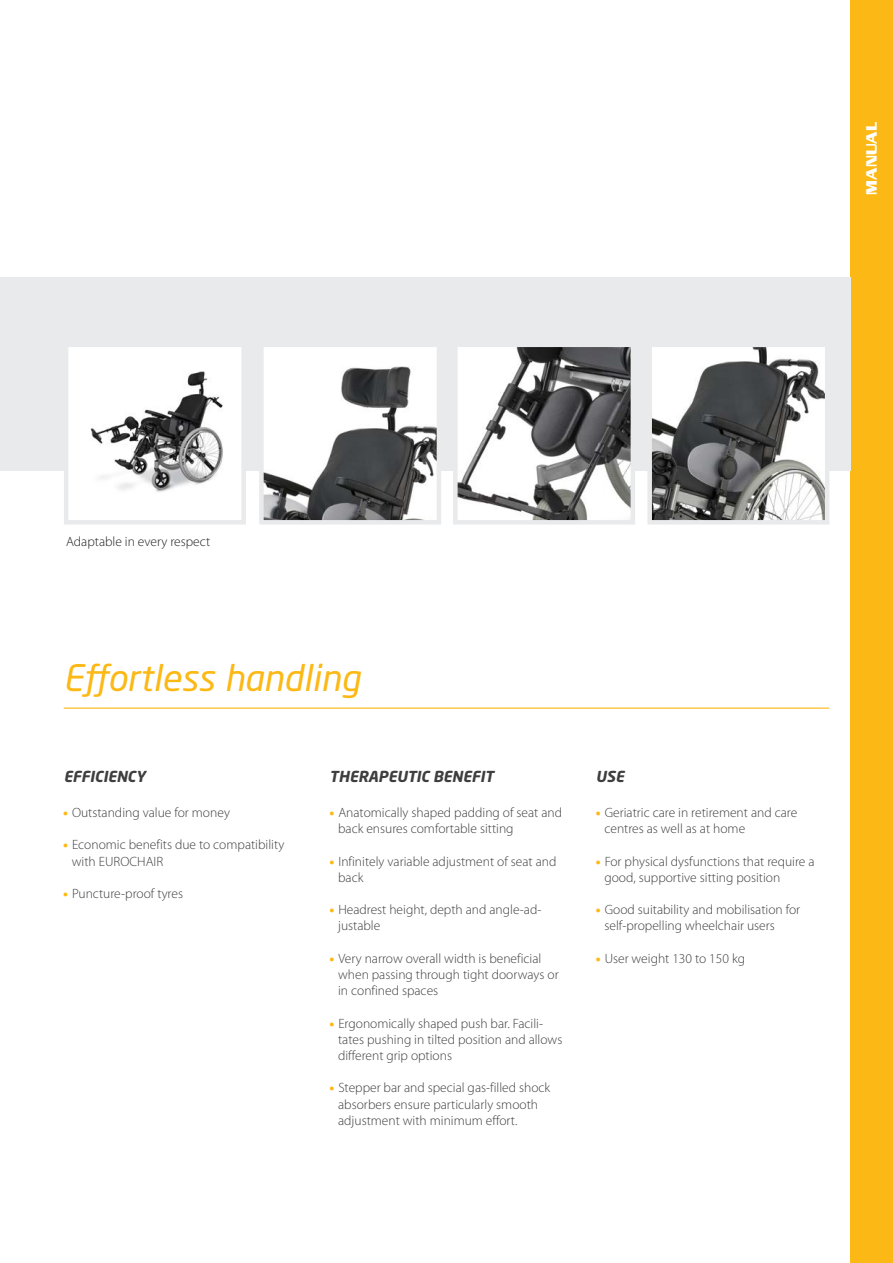
<style>
.page{position:relative;width:893px;height:1263px;background:#fff}
.page>*{position:absolute;margin:0;border:0;box-sizing:border-box;transform-origin:0 0}
.t1{font:italic 36px "Neo Sans Std";color:#fcb814}
.t2{font:italic 700 15px "Neo Sans Std";color:#3e3e3f}
.t3{font:700 15px "Enter Sansman";color:#fff}
.t4{font:300 13.5px/16.2px "Myriad Pro";color:#3e3e3f}
.t5{font:300 13.5px "Myriad Pro";color:#231f20}
.s1{font-weight:900;color:#fcb814}
</style>
<div class="page">
<div style="left:850px;top:0;width:43px;height:1263px;background:#fcb814"></div>
<div style="left:0;top:277px;width:850px;height:194px;background:#e9eaeb"></div>
<hr style="left:64px;top:707px;width:765px;height:2px;background:#fcb814">
<img style="left:458px;top:348px;width:172px;height:171px">
<div style="left:453px;top:343px;width:182px;height:181px;border:4px solid #e9eaeb"></div>
<img style="left:652px;top:348px;width:172px;height:171px">
<div style="left:647px;top:343px;width:182px;height:181px;border:4px solid #e9eaeb"></div>
<div style="left:66px;top:345px;width:178px;height:177px;background:#fff"></div>
<img style="left:90px;top:371px;width:133px;height:121px">
<div style="left:64px;top:343px;width:182px;height:181px;border:4px solid #e9eaeb"></div>
<img style="left:264px;top:348px;width:172px;height:171px">
<div style="left:259px;top:343px;width:182px;height:181px;border:4px solid #e9eaeb"></div>
<p class="t3" style="left:863px;top:195px;width:75px;rotate:-90deg">MANUAL</p>
<p class="t5" style="left:66px;top:534px;width:146px">Adaptable in every respect</p>
<h1 class="t1" style="left:63px;top:656px;width:299px">Effortless handling</h1>
<p class="t2" style="left:64px;top:767px;width:83px">EFFICIENCY</p>
<p class="t2" style="left:330px;top:767px;width:166px">THERAPEUTIC BENEFIT</p>
<p class="t2" style="left:596px;top:767px;width:30px">USE</p>
<p class="t4" style="left:63px;top:805px;width:168px"><span class="s1">•</span> Outstanding value for money</p>
<p class="t4" style="left:72px;top:837px;width:214px;text-indent:-9px"><span class="s1">•</span> Economic benefits due to compatibility with EUROCHAIR</p>
<p class="t4" style="left:63px;top:886px;width:121px"><span class="s1">•</span> Puncture-proof tyres</p>
<p class="t4" style="left:338px;top:805px;width:225px;text-indent:-9px"><span class="s1">•</span> Anatomically shaped padding of seat and back ensures comfortable sitting</p>
<p class="t4" style="left:338px;top:853px;width:220px;text-indent:-9px"><span class="s1">•</span> Infinitely variable adjustment of seat and back</p>
<p class="t4" style="left:338px;top:902px;width:205px;text-indent:-9px"><span class="s1">•</span> Headrest height, depth and angle-ad&shy;justable</p>
<p class="t4" style="left:338px;top:950px;width:222px;text-indent:-9px"><span class="s1">•</span> Very narrow overall width is beneficial when passing through tight doorways or in confined spaces</p>
<p class="t4" style="left:338px;top:1015px;width:226px;text-indent:-9px"><span class="s1">•</span> Ergonomically shaped push bar. Facili&shy;tates pushing in tilted position and allows different grip options</p>
<p class="t4" style="left:338px;top:1080px;width:214px;text-indent:-9px"><span class="s1">•</span> Stepper bar and special gas-filled shock absorbers ensure particularly smooth adjustment with minimum effort.</p>
<p class="t4" style="left:604px;top:805px;width:194px;text-indent:-9px"><span class="s1">•</span> Geriatric care in retirement and care centres as well as at home</p>
<p class="t4" style="left:604px;top:853px;width:212px;text-indent:-9px"><span class="s1">•</span> For physical dysfunctions that require a good, supportive sitting position</p>
<p class="t4" style="left:604px;top:902px;width:197px;text-indent:-9px"><span class="s1">•</span> Good suitability and mobilisation for self-propelling wheelchair users</p>
<p class="t4" style="left:596px;top:950px;width:151px"><span class="s1">•</span> User weight 130 to 150 kg</p>
</div>
